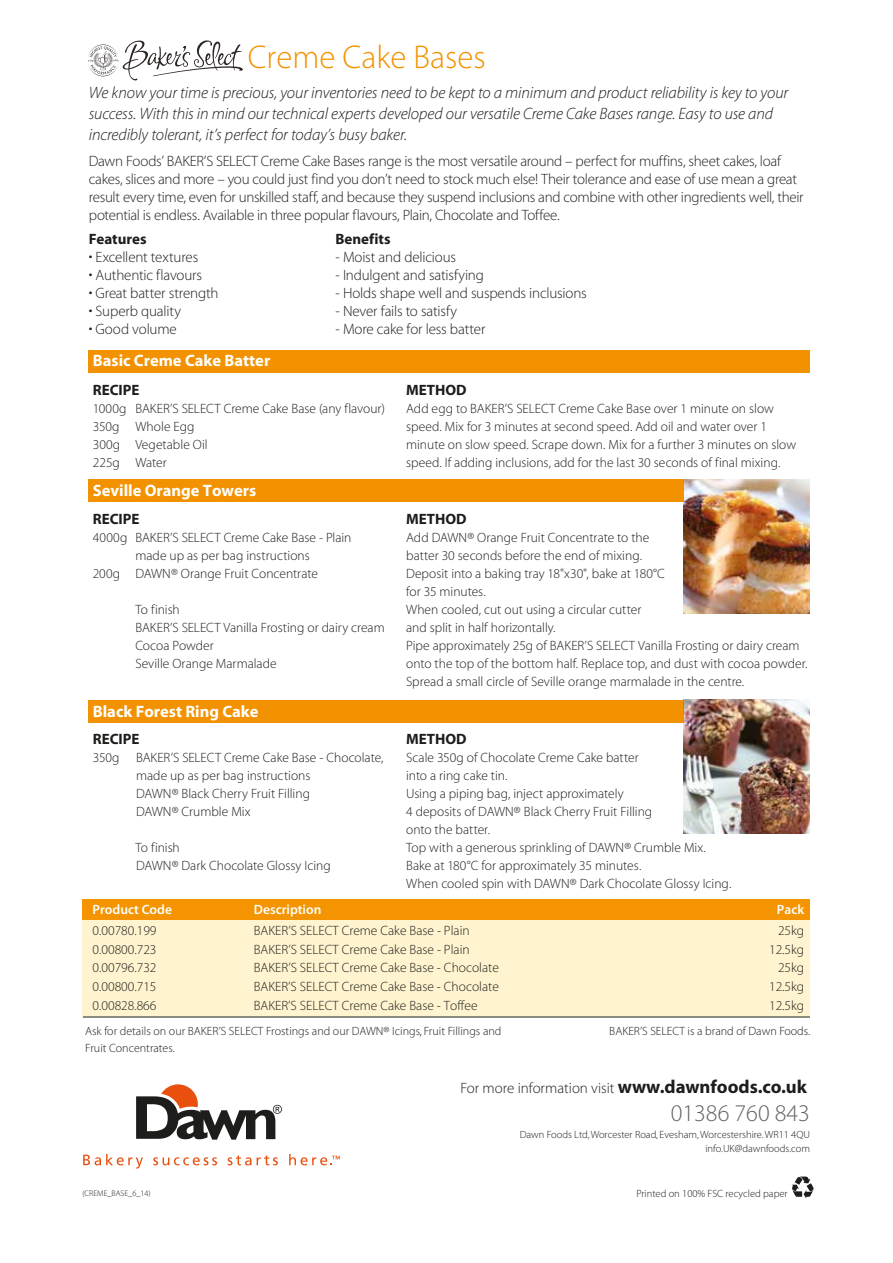
<style>
.page{position:relative;width:893px;height:1263px;background:#fff}
.page>*{position:absolute;margin:0;border:0;box-sizing:border-box;transform-origin:0 0}
.t1{font:33px "Myriad Light Norm";color:#f39200}
.t2{font:24px "Myriad Light Norm";color:#646363}
.t3{font:16.5px/21px "Myriad Light Norm It";letter-spacing:-.005em;color:#1d1d1b}
.t4{font:700 16.5px "Myriad";color:#fff}
.t5{font:15px/18px "Myriad Light Norm";letter-spacing:-.015em;color:#1d1d1b}
.t6{font:15px "Myriad Bold Norm";color:#1d1d1b}
.t7{font:13.5px/18px "Myriad Light Norm";color:#1d1d1b}
.t8{font:13.5px "Myriad Semi Bold Norm";color:#fff}
.t9{font:12px "Myriad Light Norm";color:#1d1d1b}
.t10{font:10.5px/14px "Myriad Light Norm";color:#1d1d1b;text-align:right}
.t11{font:8.25px "Myriad Light Norm";color:#1d1d1b}
.s1{font-family:"Myriad";font-weight:700;font-size:18.75px}
</style>
<div class="page">
<div style="left:88px;top:350px;width:722px;height:22px;background:#f39200"></div>
<div style="left:83px;top:899px;width:727px;height:118px;background:#fff4cf"></div>
<div style="left:83px;top:899px;width:727px;height:21px;background:#f49400"></div>
<hr style="left:83px;top:1017px;width:727px;height:1px;background:#1d1d1b">
<img style="left:684px;top:480px;width:126px;height:134px">
<div style="left:88px;top:480px;width:596px;height:22px;background:#f39200"></div>
<img style="left:684px;top:700px;width:126px;height:133px">
<div style="left:88px;top:700px;width:596px;height:22px;background:#f39200"></div>
<svg style="left:136px;top:1084px;width:146px;height:56px"></svg>
<svg style="left:83px;top:1154px;width:60px;height:14px"></svg>
<svg style="left:153px;top:1157px;width:64px;height:8px"></svg>
<svg style="left:228px;top:1155px;width:50px;height:10px"></svg>
<svg style="left:289px;top:1154px;width:51px;height:11px"></svg>
<svg style="left:792px;top:1176px;width:22px;height:22px"></svg>
<svg style="left:88px;top:40px;width:155px;height:41px"></svg>
<h1 class="t1" style="left:248px;top:41px;width:239px">Creme Cake Bases</h1>
<p class="t3" style="left:89px;top:83px;width:701px">We know your time is precious, your inventories need to be kept to a minimum and product reliability is key to your success. With this in mind our technical experts developed our versatile Creme Cake Bases range. Easy to use and incredibly tolerant, it’s perfect for today’s busy baker.</p>
<p class="t5" style="left:89px;top:152px;width:716px">Dawn Foods’ BAKER’S SELECT Creme Cake Bases range is the most versatile around – perfect for muffins, sheet cakes, loaf cakes, slices and more – you could just find you don’t need to stock much else! Their tolerance and ease of use mean a great result every time, even for unskilled staff, and because they suspend inclusions and combine with other ingredients well, their potential is endless. Available in three popular flavours, Plain, Chocolate and Toffee.</p>
<p class="t6" style="left:89px;top:231px;width:59px">Features</p>
<p class="t6" style="left:335px;top:231px;width:57px">Benefits</p>
<p class="t5" style="left:89px;top:248px;width:111px">• Excellent textures</p>
<p class="t5" style="left:335px;top:248px;width:122px">- Moist and delicious</p>
<p class="t5" style="left:89px;top:266px;width:115px">• Authentic flavours</p>
<p class="t5" style="left:335px;top:266px;width:150px">- Indulgent and satisfying</p>
<p class="t5" style="left:89px;top:284px;width:131px">• Great batter strength</p>
<p class="t5" style="left:335px;top:284px;width:253px">- Holds shape well and suspends inclusions</p>
<p class="t5" style="left:89px;top:302px;width:94px">• Superb quality</p>
<p class="t5" style="left:335px;top:302px;width:123px">- Never fails to satisfy</p>
<p class="t5" style="left:89px;top:320px;width:90px">• Good volume</p>
<p class="t5" style="left:335px;top:320px;width:151px">- More cake for less batter</p>
<p class="t4" style="left:93px;top:352px;width:179px">Basic Creme Cake Batter</p>
<p class="t6" style="left:93px;top:382px;width:48px">RECIPE</p>
<p class="t7" style="left:93px;top:400px;width:294px">1000g BAKER’S SELECT Creme Cake Base (any flavour)<br>350g Whole Egg<br>300g Vegetable Oil<br>225g Water</p>
<p class="t4" style="left:93px;top:482px;width:165px">Seville Orange Towers</p>
<p class="t6" style="left:93px;top:511px;width:48px">RECIPE</p>
<p class="t7" style="left:93px;top:529px;width:260px">4000g BAKER’S SELECT Creme Cake Base - Plain</p>
<p class="t7" style="left:135px;top:547px;width:176px">made up as per bag instructions</p>
<p class="t7" style="left:93px;top:565px;width:227px">200g DAWN® Orange Fruit Concentrate</p>
<p class="t7" style="left:135px;top:601px;width:251px">To finish<br>BAKER’S SELECT Vanilla Frosting or dairy cream<br>Cocoa Powder<br>Seville Orange Marmalade</p>
<p class="t4" style="left:93px;top:702px;width:167px">Black Forest Ring Cake</p>
<p class="t6" style="left:93px;top:731px;width:48px">RECIPE</p>
<p class="t7" style="left:136px;top:749px;width:249px;text-indent:-43px">350g BAKER’S SELECT Creme Cake Base - Chocolate, made up as per bag instructions<br>DAWN® Black Cherry Fruit Filling<br>DAWN® Crumble Mix</p>
<p class="t7" style="left:135px;top:839px;width:197px">To finish<br>DAWN® Dark Chocolate Glossy Icing</p>
<p class="t6" style="left:406px;top:382px;width:62px">METHOD</p>
<p class="t7" style="left:406px;top:400px;width:392px">Add egg to BAKER’S SELECT Creme Cake Base over 1 minute on slow speed. Mix for 3 minutes at second speed. Add oil and water over 1 minute on slow speed. Scrape down. Mix for a further 3 minutes on slow speed. If adding inclusions, add for the last 30 seconds of final mixing.</p>
<p class="t6" style="left:406px;top:511px;width:62px">METHOD</p>
<p class="t7" style="left:406px;top:529px;width:403px">Add DAWN® Orange Fruit Concentrate to the<br>batter 30 seconds before the end of mixing.<br>Deposit into a baking tray 18"x30", bake at 180°C<br>for 35 minutes.<br>When cooled, cut out using a circular cutter<br>and split in half horizontally.<br>Pipe approximately 25g of BAKER’S SELECT Vanilla Frosting or dairy cream onto the top of the bottom half. Replace top, and dust with cocoa powder.<br>Spread a small circle of Seville orange marmalade in the centre.</p>
<p class="t6" style="left:406px;top:731px;width:62px">METHOD</p>
<p class="t7" style="left:406px;top:749px;width:327px">Scale 350g of Chocolate Creme Cake batter<br>into a ring cake tin.<br>Using a piping bag, inject approximately<br>4 deposits of DAWN® Black Cherry Fruit Filling<br>onto the batter.<br>Top with a generous sprinkling of DAWN® Crumble Mix.<br>Bake at 180°C for approximately 35 minutes.<br>When cooled spin with DAWN® Dark Chocolate Glossy Icing.</p>
<p class="t8" style="left:93px;top:902px;width:81px">Product Code</p>
<p class="t8" style="left:254px;top:902px;width:69px">Description</p>
<p class="t8" style="left:777px;top:902px;width:29px">Pack</p>
<p class="t7" style="left:93px;top:922px;width:65px">0.00780.199</p>
<p class="t7" style="left:254px;top:922px;width:217px">BAKER’S SELECT Creme Cake Base - Plain</p>
<p class="t7" style="left:778px;top:922px;width:28px">25kg</p>
<p class="t7" style="left:93px;top:941px;width:65px">0.00800.723</p>
<p class="t7" style="left:254px;top:941px;width:217px">BAKER’S SELECT Creme Cake Base - Plain</p>
<p class="t7" style="left:769px;top:941px;width:37px">12.5kg</p>
<p class="t7" style="left:93px;top:959px;width:65px">0.00796.732</p>
<p class="t7" style="left:254px;top:959px;width:247px">BAKER’S SELECT Creme Cake Base - Chocolate</p>
<p class="t7" style="left:778px;top:959px;width:28px">25kg</p>
<p class="t7" style="left:93px;top:978px;width:65px">0.00800.715</p>
<p class="t7" style="left:254px;top:978px;width:247px">BAKER’S SELECT Creme Cake Base - Chocolate</p>
<p class="t7" style="left:769px;top:978px;width:37px">12.5kg</p>
<p class="t7" style="left:93px;top:997px;width:65px">0.00828.866</p>
<p class="t7" style="left:254px;top:997px;width:225px">BAKER’S SELECT Creme Cake Base - Toffee</p>
<p class="t7" style="left:769px;top:997px;width:37px">12.5kg</p>
<p class="t9" style="left:85px;top:1025px;width:418px">Ask for details on our BAKER’S SELECT Frostings and our DAWN® Icings, Fruit Fillings and</p>
<p class="t9" style="left:609px;top:1025px;width:203px">BAKER’S SELECT is a brand of Dawn Foods.</p>
<p class="t9" style="left:85px;top:1042px;width:91px">Fruit Concentrates.</p>
<p class="t5" style="left:461px;top:1079px;width:348px">For more information visit <span class="s1">www.dawnfoods.co.uk</span></p>
<h2 class="t2" style="left:671px;top:1101px;width:141px">01386 760 843</h2>
<p class="t11" style="left:82px;top:1189px;width:70px">(CREME_BASE_6_14)</p>
<p class="t10" style="left:520px;top:1128px;width:292px">Dawn Foods Ltd,Worcester Road, Evesham,Worcestershire.WR11 4QU info.UK@dawnfoods.com</p>
<p class="t10" style="left:636px;top:1187px;width:153px">Printed on 100% FSC recycled paper</p>
</div>
